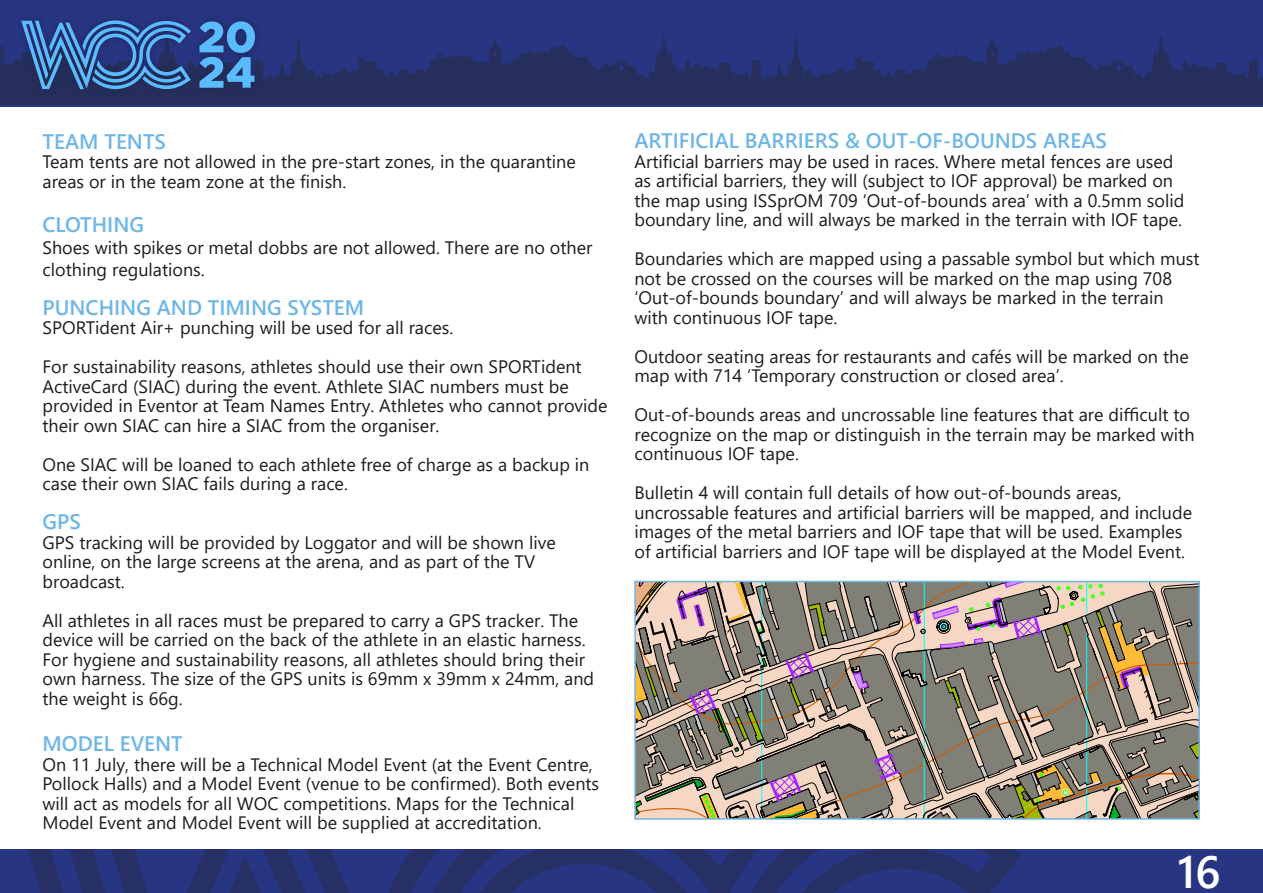
<style>
.page{position:relative;width:1263px;height:893px;background:#fff}
.page>*{position:absolute;margin:0;border:0;box-sizing:border-box;transform-origin:0 0}
.t1{font:600 45px "Segoe UI";color:#fff}
.t2{font:600 21px "Segoe UI";color:#6eb6e6}
.t3{font:18px/19.5px "Segoe UI";color:#1d1d1b}
</style>
<div class="page">
<div style="left:0;top:0;width:1263px;height:106px;background:#283583"></div>
<div style="left:0;top:850px;width:1263px;height:43px;background:#283583"></div>
<svg style="left:0;top:21px;width:1263px;height:84px"></svg>
<svg style="left:28px;top:850px;width:994px;height:43px"></svg>
<svg style="left:637px;top:584px;width:560px;height:233px;background:#998c7e"></svg>
<div style="left:634px;top:581px;width:566px;height:239px;border:2px solid #6eb6e6"></div>
<p class="t2" style="left:43px;top:121px;width:125px">TEAM TENTS</p>
<p class="t3" style="left:43px;top:150px;width:535px">Team tents are not allowed in the pre-start zones, in the quarantine areas or in the team zone at the finish.</p>
<p class="t2" style="left:43px;top:205px;width:103px">CLOTHING</p>
<p class="t3" style="left:43px;top:235px;width:551px;line-height:21.6px">Shoes with spikes or metal dobbs are not allowed. There are no other clothing regulations.</p>
<p class="t2" style="left:43px;top:287px;width:323px">PUNCHING AND TIMING SYSTEM</p>
<p class="t3" style="left:43px;top:307px;width:541px;line-height:39px">SPORTident Air+ punching will be used for all races.<br>For sustainability reasons, athletes should use their own SPORTident</p>
<p class="t3" style="left:43px;top:375px;width:566px">ActiveCard (SIAC) during the event. Athlete SIAC numbers must be provided in Eventor at Team Names Entry. Athletes who cannot provide their own SIAC can hire a SIAC from the organiser.</p>
<p class="t3" style="left:43px;top:453px;width:548px">One SIAC will be loaned to each athlete free of charge as a backup in case their own SIAC fails during a race.</p>
<p class="t2" style="left:43px;top:502px;width:40px">GPS</p>
<p class="t3" style="left:43px;top:531px;width:515px">GPS tracking will be provided by Loggator and will be shown live online, on the large screens at the arena, and as part of the TV broadcast.</p>
<p class="t3" style="left:43px;top:609px;width:553px">All athletes in all races must be prepared to carry a GPS tracker. The device will be carried on the back of the athlete in an elastic harness.<br>For hygiene and sustainability reasons, all athletes should bring their own harness. The size of the GPS units is 69mm x 39mm x 24mm, and the weight is 66g.</p>
<p class="t2" style="left:43px;top:724px;width:142px">MODEL EVENT</p>
<p class="t3" style="left:43px;top:753px;width:558px">On 11 July, there will be a Technical Model Event (at the Event Centre, Pollock Halls) and a Model Event (venue to be confirmed). Both events will act as models for all WOC competitions. Maps for the Technical Model Event and Model Event will be supplied at accreditation.</p>
<p class="t2" style="left:634px;top:121px;width:474px">ARTIFICIAL BARRIERS &amp; OUT-OF-BOUNDS AREAS</p>
<p class="t3" style="left:634px;top:150px;width:551px">Artificial barriers may be used in races. Where metal fences are used as artificial barriers, they will (subject to IOF approval) be marked on the map using ISSprOM 709 ‘Out-of-bounds area’ with a 0.5mm solid boundary line, and will always be marked in the terrain with IOF tape.</p>
<p class="t3" style="left:634px;top:247px;width:567px">Boundaries which are mapped using a passable symbol but which must not be crossed on the courses will be marked on the map using 708 ‘Out-of-bounds boundary’ and will always be marked in the terrain with continuous IOF tape.</p>
<p class="t3" style="left:634px;top:345px;width:556px">Outdoor seating areas for restaurants and cafés will be marked on the map with 714 ‘Temporary construction or closed area’.</p>
<p class="t3" style="left:634px;top:403px;width:562px">Out-of-bounds areas and uncrossable line features that are difficult to recognize on the map or distinguish in the terrain may be marked with continuous IOF tape.</p>
<p class="t3" style="left:634px;top:481px;width:559px">Bulletin 4 will contain full details of how out-of-bounds areas, uncrossable features and artificial barriers will be mapped, and include images of the metal barriers and IOF tape that will be used. Examples of artificial barriers and IOF tape will be displayed at the Model Event.</p>
<h1 class="t1" style="left:1177px;top:830px;width:44px">16</h1>
</div>
